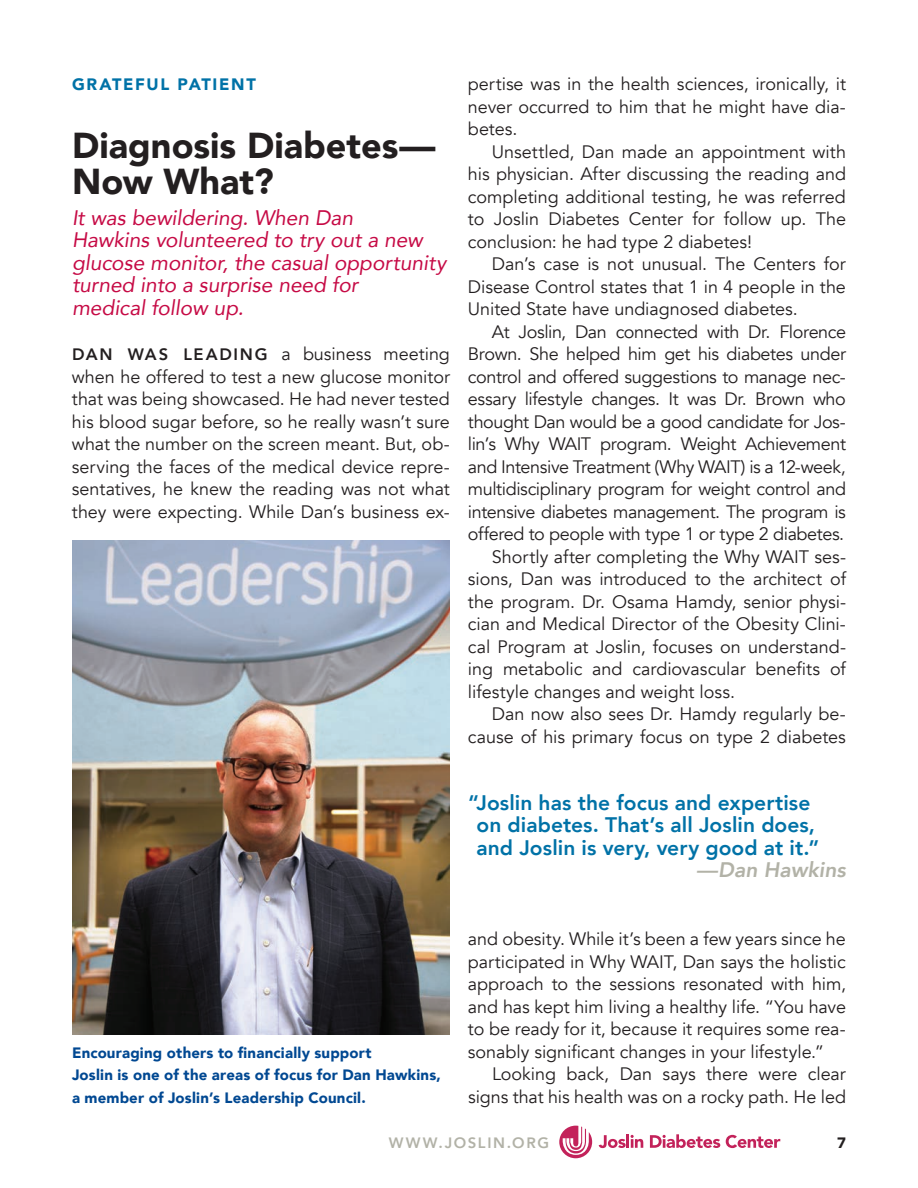
<style>
.page{position:relative;width:918px;height:1188px;background:#fff}
.page>*{position:absolute;margin:0;border:0;box-sizing:border-box;transform-origin:0 0}
.t1{font:900 36px/36px "Avenir";color:#231f20}
.t2{font:italic 21px/22.5px "Avenir";color:#c60a45}
.t3{font:800 21px/22.5px "Avenir";color:#0072a7;text-align:center}
.t4{font:italic 800 21px "Avenir";letter-spacing:.005em;color:#b2b2a7}
.t5{font:18px/22.5px "Avenir";letter-spacing:-.005em;color:#231f20;text-align:justify}
.t6{font:18px "Avenir";letter-spacing:-.025em;color:#231f20}
.t7{font:900 16.5px "Avenir";letter-spacing:.1em;color:#0072a7}
.t8{font:900 15px/22.5px "Avenir";letter-spacing:.015em;color:#014892}
.t9{font:800 15px "Avenir";letter-spacing:.11em;color:#b2b2a7}
.t10{font:900 15px "Avenir";color:#231f20}
.s1{font-weight:800;font-size:16.5px}
</style>
<div class="page">
<svg style="left:599px;top:1134px;width:44px;height:14px"></svg>
<svg style="left:650px;top:1134px;width:70px;height:14px"></svg>
<svg style="left:726px;top:1135px;width:54px;height:13px"></svg>
<svg style="left:559px;top:1126px;width:33px;height:32px"></svg>
<img style="left:72px;top:540px;width:378px;height:495px">
<p class="t7" style="left:72px;top:70px;width:185px">GRATEFUL PATIENT</p>
<h1 class="t1" style="left:72px;top:126px;width:365px">Diagnosis Diabetes—<br>Now What?</h1>
<p class="t2" style="left:72px;top:206px;width:376px">It was bewildering. When Dan<br>Hawkins volunteered to try out a new glucose monitor, the casual opportunity turned into a surprise need for<br>medical follow up.</p>
<p class="t5" style="left:72px;top:343px;width:379px"><span class="s1">DAN WAS LEADING</span> a business meeting when he offered to test a new glucose monitor that was being showcased. He had never tested his blood sugar before, so he really wasn’t sure what the number on the screen meant. But, ob&shy;serving the faces of the medical device repre&shy;sentatives, he knew the reading was not what they were expecting. While Dan’s business ex-</p>
<p class="t5" style="left:468px;top:73px;width:380px">pertise was in the health sciences, ironically, it never occurred to him that he might have dia&shy;betes.</p>
<p class="t5" style="left:468px;top:140px;width:380px;text-indent:24px">Unsettled, Dan made an appointment with his physician. After discussing the reading and completing additional testing, he was referred to Joslin Diabetes Center for follow up. The conclusion: he had type 2 diabetes!</p>
<p class="t5" style="left:468px;top:253px;width:379px;text-indent:24px">Dan’s case is not unusual. The Centers for Disease Control states that 1 in 4 people in the United State have undiagnosed diabetes.</p>
<p class="t5" style="left:492px;top:320px;width:356px">At Joslin, Dan connected with Dr. Florence</p>
<p class="t5" style="left:468px;top:343px;width:380px">Brown. She helped him get his diabetes under</p>
<p class="t5" style="left:468px;top:365px;width:379px">control and offered suggestions to manage nec-</p>
<p class="t5" style="left:468px;top:388px;width:379px">essary lifestyle changes. It was Dr. Brown who</p>
<p class="t5" style="left:468px;top:410px;width:379px">thought Dan would be a good candidate for Jos-</p>
<p class="t6" style="left:468px;top:433px;width:380px">lin’s Why WAIT program. Weight Achievement</p>
<p class="t6" style="left:468px;top:456px;width:379px">and Intensive Treatment (Why WAIT) is a 12-week,</p>
<p class="t5" style="left:468px;top:478px;width:380px">multidisciplinary program for weight control and</p>
<p class="t5" style="left:468px;top:500px;width:379px">intensive diabetes management. The program is</p>
<p class="t5" style="left:468px;top:523px;width:378px">offered to people with type 1 or type 2 diabetes.</p>
<p class="t5" style="left:492px;top:545px;width:356px">Shortly after completing the Why WAIT ses-</p>
<p class="t5" style="left:468px;top:568px;width:380px">sions, Dan was introduced to the architect of</p>
<p class="t5" style="left:468px;top:590px;width:380px">the program. Dr. Osama Hamdy, senior physi-</p>
<p class="t5" style="left:468px;top:613px;width:379px">cian and Medical Director of the Obesity Clini-</p>
<p class="t5" style="left:468px;top:635px;width:380px">cal Program at Joslin, focuses on understand-</p>
<p class="t5" style="left:468px;top:658px;width:379px">ing metabolic and cardiovascular benefits of</p>
<p class="t5" style="left:468px;top:680px;width:269px">lifestyle changes and weight loss.</p>
<p class="t5" style="left:492px;top:703px;width:355px">Dan now also sees Dr. Hamdy regularly be-</p>
<p class="t5" style="left:468px;top:725px;width:379px">cause of his primary focus on type 2 diabetes</p>
<p class="t3" style="left:468px;top:791px;width:353px">“ Joslin has the focus and expertise on diabetes. That’s all Joslin does, and Joslin is very, very good at it.”</p>
<p class="t4" style="left:696px;top:858px;width:151px">—Dan Hawkins</p>
<p class="t8" style="left:72px;top:1041px;width:370px">Encouraging others to financially support<br>Joslin is one of the areas of focus for Dan Hawkins, a member of Joslin’s Leadership Council.</p>
<p class="t5" style="left:468px;top:928px;width:380px">and obesity. While it’s been a few years since he participated in Why WAIT, Dan says the holistic approach to the sessions resonated with him, and has kept him living a healthy life. “You have to be ready for it, because it requires some rea&shy;sonably significant changes in your lifestyle.”</p>
<p class="t5" style="left:468px;top:1063px;width:380px;text-align:right">Looking back, Dan says there were clear signs that his health was on a rocky path. He led</p>
<p class="t9" style="left:389px;top:1131px;width:162px">WWW.JOSLIN.ORG</p>
<p class="t10" style="left:837px;top:1129px;width:10px">7</p>
</div>
